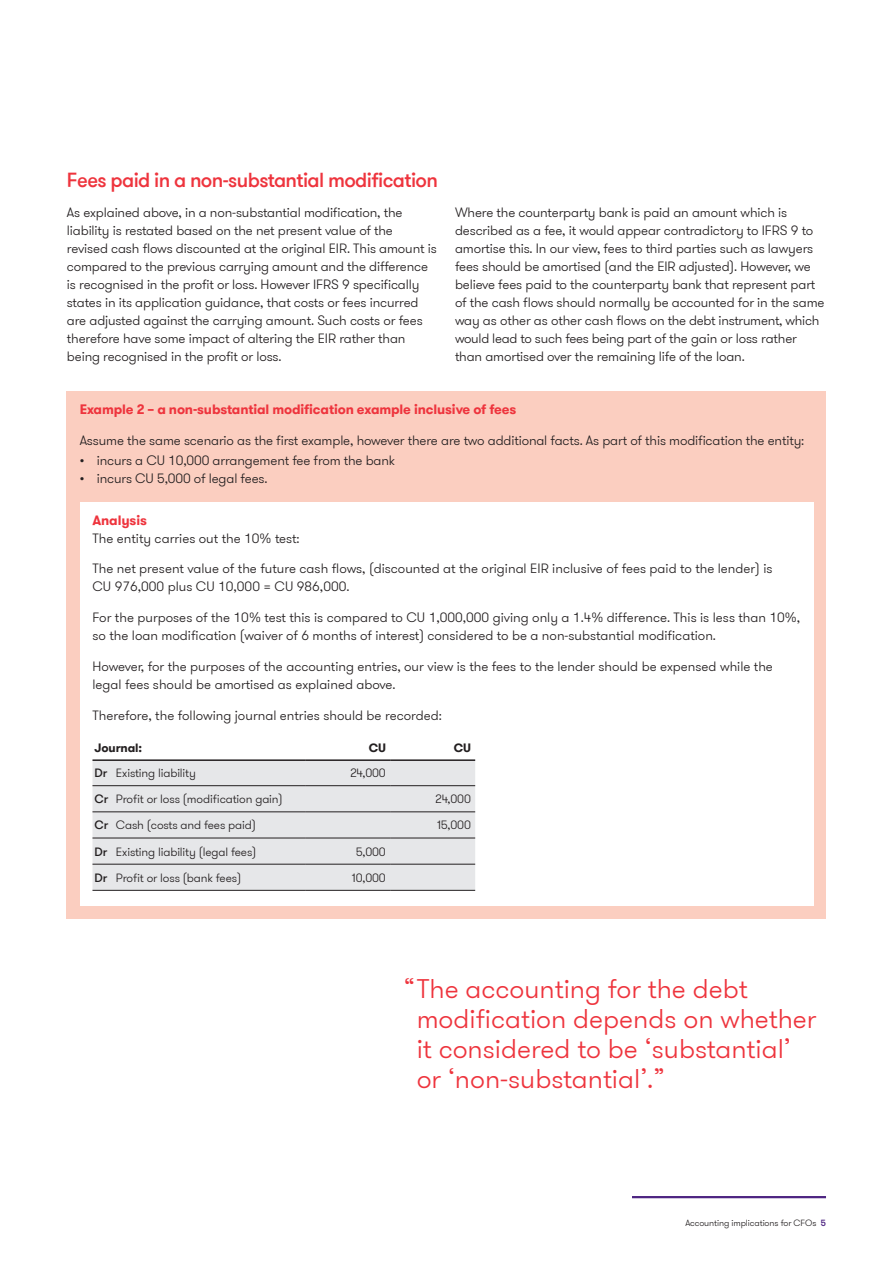
<style>
.page{position:relative;width:893px;height:1263px;background:#fff}
.page>*{position:absolute;margin:0;border:0;box-sizing:border-box;transform-origin:0 0}
._03_Headline_three_L{font:300 27px/30px "GT Walsheim Pro";color:#ee343d}
._04_Headline_four_Me{font:500 20.25px "GT Walsheim Pro";letter-spacing:-.03em;color:#ee343d}
._11_Body_text{font:300 13.5px/18px "GT Walsheim Pro";letter-spacing:-.01em;color:#231f20}
._11_Body_text_Pre_bu{font:300 13.5px "GT Walsheim Pro";letter-spacing:-.01em;color:#231f20}
._05_Subheading_one_B{font:700 13.5px "GT Walsheim Pro";letter-spacing:-.01em;color:#ee343d}
._45_Tbl_subhead{font:300 12px "GT Walsheim Pro";letter-spacing:-.01em;color:#231f20}
._44_Tbl_copy{font:300 12px "GT Walsheim Pro";letter-spacing:-.01em;color:#231f20}
._44_Tbl_copy-2{font:700 12px "GT Walsheim Pro";letter-spacing:-.01em;color:#231f20}
.t1{font:300 9px "GT Walsheim Pro";letter-spacing:-.01em;color:#231f20}
.s1{font-weight:500}
.s2{font-weight:500;color:#4e2582}
</style>
<div class="page">
<hr style="left:632px;top:1196px;width:194px;height:2px;background:#4e2582">
<div style="left:67px;top:391px;width:759px;height:527px;background:#fbcec0"></div>
<div style="left:80px;top:502px;width:733px;height:404px;background:#fff"></div>
<div style="left:92px;top:761px;width:383px;height:129px;background:#e6e7e9"></div>
<hr style="left:92px;top:759px;width:213px;height:2px;background:#231f20">
<hr style="left:305px;top:759px;width:85px;height:2px;background:#231f20">
<hr style="left:390px;top:759px;width:85px;height:2px;background:#231f20">
<hr style="left:92px;top:785px;width:213px;height:1px;background:#231f20">
<hr style="left:305px;top:785px;width:85px;height:1px;background:#231f20">
<hr style="left:390px;top:785px;width:85px;height:1px;background:#231f20">
<hr style="left:92px;top:811px;width:213px;height:1px;background:#231f20">
<hr style="left:305px;top:811px;width:85px;height:1px;background:#231f20">
<hr style="left:390px;top:811px;width:85px;height:1px;background:#231f20">
<hr style="left:92px;top:838px;width:213px;height:1px;background:#231f20">
<hr style="left:305px;top:838px;width:85px;height:1px;background:#231f20">
<hr style="left:390px;top:838px;width:85px;height:1px;background:#231f20">
<hr style="left:92px;top:864px;width:213px;height:1px;background:#231f20">
<hr style="left:305px;top:864px;width:85px;height:1px;background:#231f20">
<hr style="left:390px;top:864px;width:85px;height:1px;background:#231f20">
<hr style="left:92px;top:890px;width:213px;height:1px;background:#231f20">
<hr style="left:305px;top:890px;width:85px;height:1px;background:#231f20">
<hr style="left:390px;top:890px;width:85px;height:1px;background:#231f20">
<p class="_04_Headline_four_Me" style="left:67px;top:168px;width:372px">Fees paid in a non-substantial modification</p>
<p class="_11_Body_text" style="left:67px;top:203px;width:371px">As explained above, in a non-substantial modification, the liability is restated based on the net present value of the revised cash flows discounted at the original EIR. This amount is compared to the previous carrying amount and the difference is recognised in the profit or loss. However IFRS 9 specifically states in its application guidance, that costs or fees incurred are adjusted against the carrying amount. Such costs or fees therefore have some impact of altering the EIR rather than being recognised in the profit or loss.</p>
<p class="_11_Body_text" style="left:455px;top:203px;width:371px">Where the counterparty bank is paid an amount which is described as a fee, it would appear contradictory to IFRS 9 to amortise this. In our view, fees to third parties such as lawyers fees should be amortised (and the EIR adjusted). However, we believe fees paid to the counterparty bank that represent part of the cash flows should normally be accounted for in the same way as other as other cash flows on the debt instrument, which would lead to such fees being part of the gain or loss rather than amortised over the remaining life of the loan.</p>
<p class="_05_Subheading_one_B" style="left:80px;top:401px;width:438px">Example 2 – a non-substantial modification example inclusive of fees</p>
<p class="_11_Body_text_Pre_bu" style="left:80px;top:432px;width:726px">Assume the same scenario as the first example, however there are two additional facts. As part of this modification the entity:</p>
<p class="_11_Body_text" style="left:80px;top:452px;width:317px">• incurs a CU 10,000 arrangement fee from the bank</p>
<p class="_11_Body_text" style="left:80px;top:470px;width:189px">• incurs CU 5,000 of legal fees.</p>
<p class="_05_Subheading_one_B" style="left:92px;top:511px;width:56px">Analysis</p>
<p class="_11_Body_text" style="left:92px;top:529px;width:209px">The entity carries out the 10% test:</p>
<p class="_11_Body_text" style="left:92px;top:560px;width:682px">The net present value of the future cash flows, (discounted at the original EIR inclusive of fees paid to the lender) is<br>CU 976,000 plus CU 10,000 = CU 986,000.</p>
<p class="_11_Body_text" style="left:92px;top:609px;width:709px">For the purposes of the 10% test this is compared to CU 1,000,000 giving only a 1.4% difference. This is less than 10%, so the loan modification (waiver of 6 months of interest) considered to be a non-substantial modification.</p>
<p class="_11_Body_text" style="left:92px;top:658px;width:682px">However, for the purposes of the accounting entries, our view is the fees to the lender should be expensed while the legal fees should be amortised as explained above.</p>
<p class="_11_Body_text" style="left:92px;top:706px;width:351px">Therefore, the following journal entries should be recorded:</p>
<p class="_44_Tbl_copy-2" style="left:95px;top:740px;width:49px">Journal:</p>
<p class="_44_Tbl_copy-2" style="left:369px;top:740px;width:19px">CU</p>
<p class="_44_Tbl_copy-2" style="left:454px;top:740px;width:19px">CU</p>
<p class="_45_Tbl_subhead" style="left:95px;top:766px;width:103px"><span class="s1">Dr</span> Existing liability</p>
<p class="_44_Tbl_copy" style="left:350px;top:766px;width:37px">24,000</p>
<p class="_45_Tbl_subhead" style="left:95px;top:791px;width:190px"><span class="s1">Cr</span> Profit or loss (modification gain)</p>
<p class="_44_Tbl_copy" style="left:435px;top:791px;width:37px">24,000</p>
<p class="_45_Tbl_subhead" style="left:95px;top:818px;width:163px"><span class="s1">Cr</span> Cash (costs and fees paid)</p>
<p class="_44_Tbl_copy" style="left:437px;top:818px;width:35px">15,000</p>
<p class="_45_Tbl_subhead" style="left:95px;top:844px;width:163px"><span class="s1">Dr</span> Existing liability (legal fees)</p>
<p class="_44_Tbl_copy" style="left:356px;top:844px;width:32px">5,000</p>
<p class="_45_Tbl_subhead" style="left:95px;top:870px;width:148px"><span class="s1">Dr</span> Profit or loss (bank fees)</p>
<p class="_44_Tbl_copy" style="left:352px;top:870px;width:35px">10,000</p>
<p class="_03_Headline_three_L" style="left:417px;top:974px;width:401px;text-indent:-13px">“The accounting for the debt modification depends on whether it considered to be ‘substantial’ or ‘non-substantial’.”</p>
<p class="t1" style="left:686px;top:1217px;width:142px">Accounting implications for CFOs <span class="s2">5</span></p>
</div>
